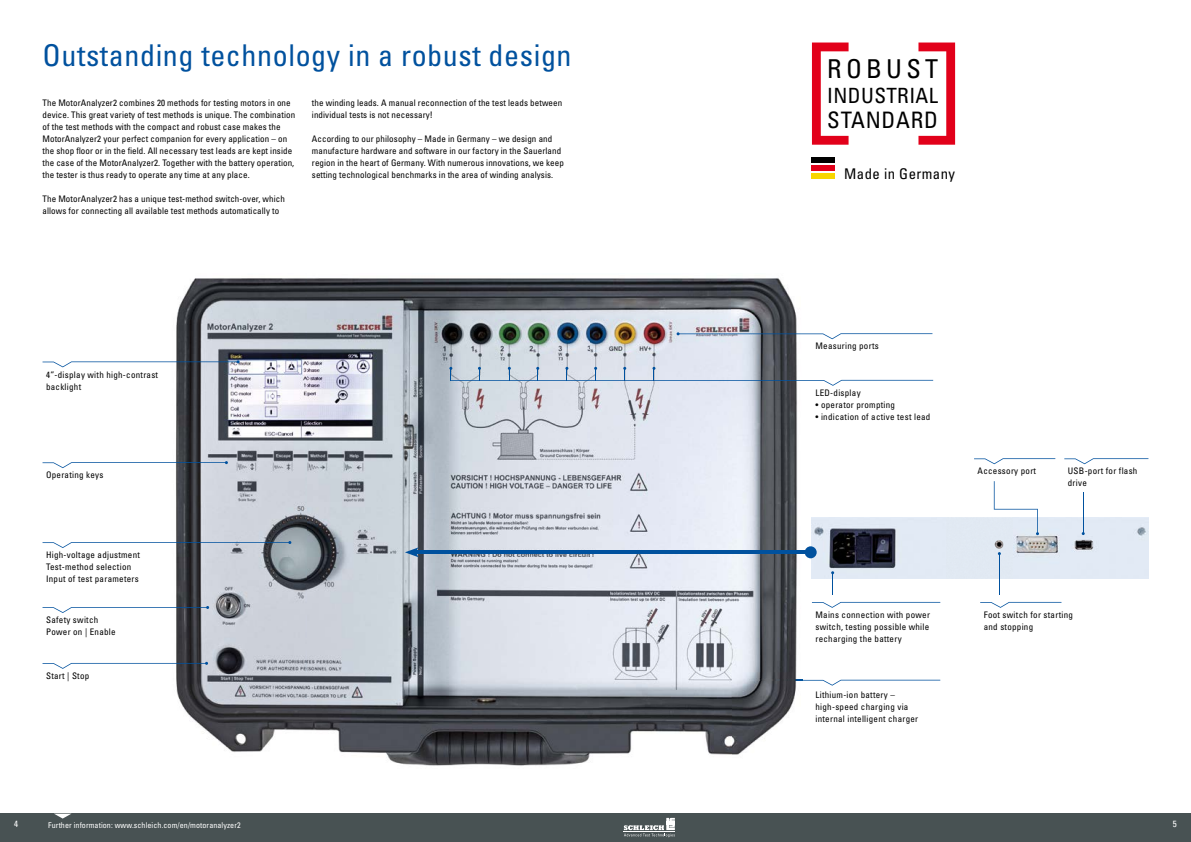
<style>
.page{position:relative;width:1191px;height:842px;background:#fff}
.page>*{position:absolute;margin:0;border:0;box-sizing:border-box;transform-origin:0 0}
.t1{font:condensed 30px "Univers";letter-spacing:.02em;color:#00519e}
.t2{font:condensed 26px "Univers";letter-spacing:.165em;color:#000}
.t3{font:condensed 22.7px "Univers";letter-spacing:.035em;color:#000}
.t4{font:condensed 21px "Univers";letter-spacing:.02em;color:#000}
.t5{font:condensed 14.7px "Univers";letter-spacing:.03em;color:#000}
.t6{font:condensed 9px/12px "Univers";letter-spacing:.01em;color:#000}
.t7{font:condensed 9px/12px "Univers";letter-spacing:.03em;color:#000}
.t8{font:condensed 9px "Univers";color:#fff}
.t9{font:condensed 8px "Univers";letter-spacing:.01em;color:#fff}
</style>
<div class="page">
<div style="left:0;top:814px;width:595px;height:28px;background:#485253"></div>
<div style="left:595px;top:814px;width:596px;height:28px;background:#485253"></div>
<svg style="left:54px;top:814px;width:17px;height:4px"></svg>
<svg style="left:624px;top:818px;width:51px;height:19px"></svg>
<svg style="left:802px;top:680px;width:138px;height:6px"></svg>
<img style="left:176px;top:278px;width:626px;height:488px">
<img style="left:749px;top:680px;width:53px;height:1px">
<svg style="left:812px;top:43px;width:36px;height:102px"></svg>
<svg style="left:918px;top:43px;width:37px;height:102px"></svg>
<div style="left:812px;top:157px;width:23px;height:6px;background:#000"></div>
<div style="left:812px;top:165px;width:23px;height:6px;background:#e2001a"></div>
<div style="left:812px;top:173px;width:23px;height:6px;background:#f8d600"></div>
<svg style="left:43px;top:360px;width:197px;height:7px"></svg>
<svg style="left:676px;top:332px;width:256px;height:12px"></svg>
<svg style="left:43px;top:461px;width:185px;height:7px"></svg>
<svg style="left:43px;top:541px;width:248px;height:7px"></svg>
<svg style="left:43px;top:606px;width:166px;height:7px"></svg>
<svg style="left:43px;top:662px;width:165px;height:7px"></svg>
<img style="left:812px;top:518px;width:336px;height:60px">
<svg style="left:812px;top:602px;width:128px;height:6px"></svg>
<svg style="left:980px;top:602px;width:81px;height:6px"></svg>
<svg style="left:974px;top:458px;width:81px;height:6px"></svg>
<svg style="left:1064px;top:458px;width:84px;height:6px"></svg>
<hr style="left:999px;top:554px;width:1px;height:41px;background:#00519e">
<svg style="left:831px;top:571px;width:3px;height:24px"></svg>
<svg style="left:993px;top:481px;width:46px;height:54px"></svg>
<svg style="left:449px;top:367px;width:484px;height:19px"></svg>
<hr style="left:413px;top:551px;width:397px;height:3px;background:#00519e">
<div style="left:804px;top:546px;width:12px;height:12px;background:#00519e;border-radius:50%"></div>
<svg style="left:405px;top:547px;width:14px;height:10px"></svg>
<hr style="left:1082px;top:492px;width:1px;height:42px;background:#00519e">
<h1 class="t1" style="left:43px;top:37px;width:530px">Outstanding technology in a robust design</h1>
<p class="t6" style="left:43px;top:97px;width:254px">The MotorAnalyzer2 combines 20 methods for testing motors in one device. This great variety of test methods is unique. The combination of the test methods with the compact and robust case makes the MotorAnalyzer2 your perfect companion for every application – on the shop floor or in the field. All necessary test leads are kept inside the case of the MotorAnalyzer2. Together with the battery operation, the tester is thus ready to operate any time at any place.</p>
<p class="t6" style="left:43px;top:193px;width:244px">The MotorAnalyzer2 has a unique test-method switch-over, which allows for connecting all available test methods automatically to</p>
<p class="t6" style="left:312px;top:97px;width:252px">the winding leads. A manual reconnection of the test leads between individual tests is not necessary!</p>
<p class="t6" style="left:312px;top:133px;width:253px">According to our philosophy – Made in Germany – we design and manufacture hardware and software in our factory in the Sauerland region in the heart of Germany. With numerous innovations, we keep setting technological benchmarks in the area of winding analysis.</p>
<p class="t7" style="left:46px;top:368px;width:114px">4”-display with high-contrast backlight</p>
<p class="t7" style="left:46px;top:469px;width:59px">Operating keys</p>
<p class="t7" style="left:46px;top:549px;width:95px">High-voltage adjustment<br>Test-method selection<br>Input of test parameters</p>
<p class="t7" style="left:46px;top:614px;width:71px">Safety switch<br>Power on | Enable</p>
<p class="t7" style="left:46px;top:670px;width:45px">Start | Stop</p>
<h2 class="t2" style="left:827px;top:52px;width:112px">ROBUST</h2>
<h3 class="t4" style="left:827px;top:82px;width:112px">INDUSTRIAL</h3>
<h3 class="t3" style="left:827px;top:106px;width:112px">STANDARD</h3>
<h3 class="t5" style="left:844px;top:164px;width:112px">Made in Germany</h3>
<p class="t7" style="left:815px;top:340px;width:65px">Measuring ports</p>
<p class="t7" style="left:815px;top:387px;width:47px">LED-display</p>
<p class="t7" style="left:815px;top:399px;width:81px">• operator prompting</p>
<p class="t7" style="left:815px;top:411px;width:116px">• indication of active test lead</p>
<p class="t7" style="left:977px;top:465px;width:60px">Accessory port</p>
<p class="t7" style="left:1067px;top:465px;width:71px">USB-port for flash drive</p>
<p class="t6" style="left:815px;top:609px;width:116px;text-align:justify">Mains connection with power switch, testing possible while recharging the battery</p>
<p class="t7" style="left:983px;top:609px;width:91px">Foot switch for starting and stopping</p>
<p class="t7" style="left:815px;top:688px;width:104px">Lithium-ion battery – high-speed charging via internal intelligent charger</p>
<p class="t8" style="left:14px;top:817px;width:5px">4</p>
<p class="t9" style="left:48px;top:820px;width:194px">Further information: www.schleich.com/en/motoranalyzer2</p>
<p class="t8" style="left:1172px;top:817px;width:5px">5</p>
</div>
